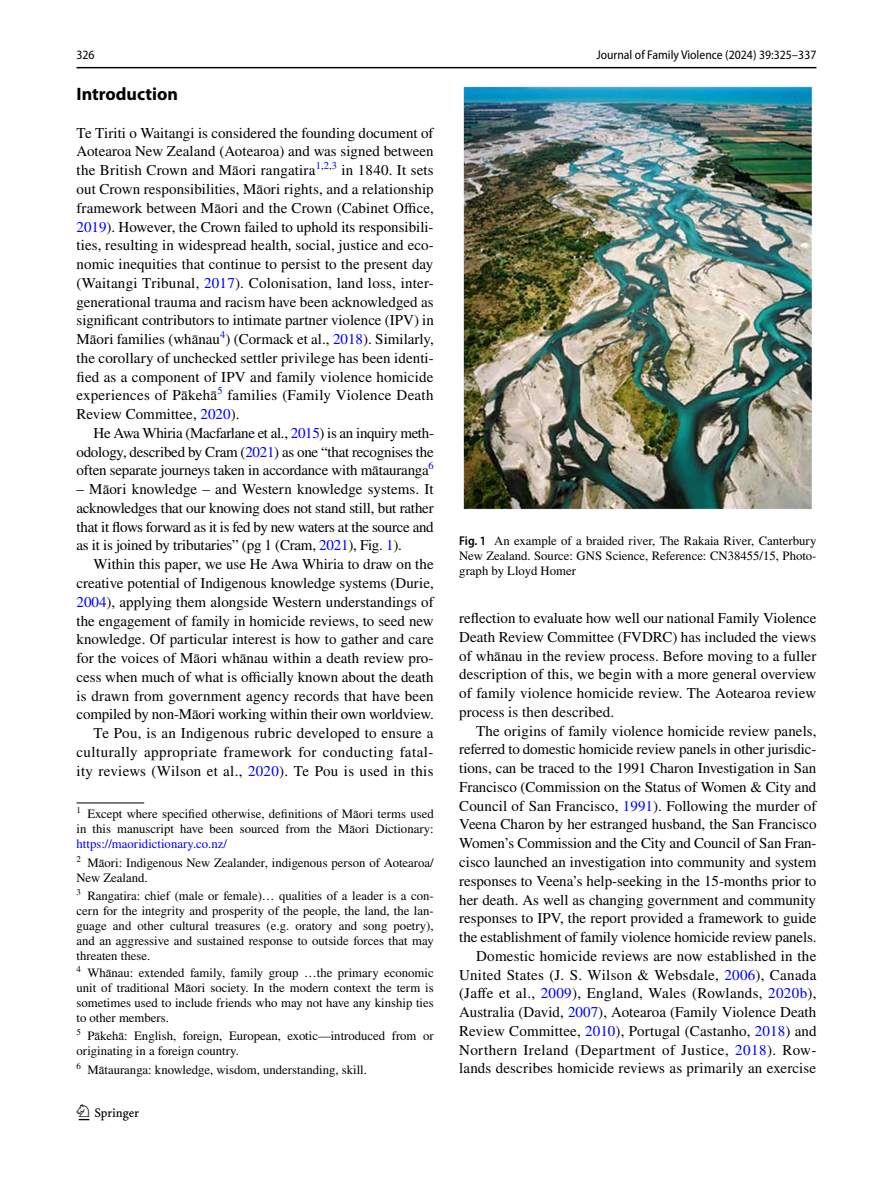
<style>
.page{position:relative;width:893px;height:1187px;background:#fff}
.page>*{position:absolute;margin:0;border:0;box-sizing:border-box;transform-origin:0 0}
.t1{font:22.5px "Springnew Regular 2";color:#000}
.t2{font:700 18px "Myriad Pro";color:#000}
.t3{font:15px/18.8px "STIX";color:#000;text-align:justify}
.t4{font:12.75px/15px "STIX";color:#000}
.t5{font:semi-condensed 12.75px "Myriad Pro";color:#000}
.s1{color:#00f}
.s2{font-family:"Myriad Pro";font-weight:600;font-stretch:semi-condensed}
</style>
<div class="page">
<hr style="left:77px;top:67px;width:739px;height:1px;background:#000">
<img style="left:463px;top:87px;width:349px;height:423px">
<hr style="left:77px;top:802px;width:67px;height:1px;background:#000">
<p class="t5" style="left:77px;top:48px;width:20px">326</p>
<p class="t5" style="left:596px;top:48px;width:221px">Journal of Family Violence (2024) 39:325–337</p>
<p class="t2" style="left:77px;top:82px;width:103px">Introduction</p>
<p class="t3" style="left:77px;top:124px;width:359px">Te Tiriti o Waitangi is considered the founding document of Aotearoa New Zealand (Aotearoa) and was signed between the British Crown and Māori rangatira<sup>1</sup><sup>,</sup><sup>2</sup><sup>,</sup><sup>3</sup> in 1840. It sets out Crown responsibilities, Māori rights, and a relationship framework between Māori and the Crown (Cabinet Office, <span class="s1">2019</span>). However, the Crown failed to uphold its responsibili&shy;ties, resulting in widespread health, social, justice and eco&shy;nomic inequities that continue to persist to the present day (Waitangi Tribunal, <span class="s1">2017</span>). Colonisation, land loss, inter&shy;generational trauma and racism have been acknowledged as significant contributors to intimate partner violence (IPV) in Māori families (whānau<sup>4</sup>) (Cormack et al., <span class="s1">2018</span>). Similarly, the corollary of unchecked settler privilege has been identi&shy;fied as a component of IPV and family violence homicide experiences of Pākehā<sup>5</sup> families (Family Violence Death Review Committee, <span class="s1">2020</span>).</p>
<p class="t3" style="left:77px;top:424px;width:359px;text-indent:17px">He Awa Whiria (Macfarlane et al., <span class="s1">2015</span>) is an inquiry meth&shy;odology, described by Cram (<span class="s1">2021</span>) as one “that recognises the often separate journeys taken in accordance with mātauranga<sup>6</sup></p>
<p class="t3" style="left:77px;top:480px;width:359px">– Māori knowledge – and Western knowledge systems. It acknowledges that our knowing does not stand still, but rather that it flows forward as it is fed by new waters at the source and as it is joined by tributaries” (pg 1 (Cram, <span class="s1">2021</span>), Fig. <span class="s1">1</span>).</p>
<p class="t3" style="left:77px;top:555px;width:359px;text-align:right">Within this paper, we use He Awa Whiria to draw on the creative potential of Indigenous knowledge systems (Durie, <span class="s1">2004</span>), applying them alongside Western understandings of the engagement of family in homicide reviews, to seed new knowledge. Of particular interest is how to gather and care for the voices of Māori whānau within a death review pro&shy;cess when much of what is officially known about the death is drawn from government agency records that have been compiled by non-Māori working within their own worldview.<br>Te Pou, is an Indigenous rubric developed to ensure a culturally appropriate framework for conducting fatal&shy;ity reviews (Wilson et al., <span class="s1">2020</span>). Te Pou is used in this</p>
<p class="t4" style="left:77px;top:807px;width:359px"><sup>1</sup> Except where specified otherwise, definitions of Māori terms used in this manuscript have been sourced from the Māori Dictionary:</p>
<p class="t4" style="left:77px;top:835px;width:359px;line-height:18.6px"><span class="s1">https://maoridictionary.co.nz/<br></span><sup>2</sup> Māori: Indigenous New Zealander, indigenous person of Aotearoa/</p>
<p class="t4" style="left:77px;top:869px;width:359px;line-height:18.6px">New Zealand.<br><sup>3</sup> Rangatira: chief (male or female)… qualities of a leader is a con-</p>
<p class="t4" style="left:77px;top:904px;width:359px;text-align:justify">cern for the integrity and prosperity of the people, the land, the lan&shy;guage and other cultural treasures (e.g. oratory and song poetry), and an aggressive and sustained response to outside forces that may threaten these.</p>
<p class="t4" style="left:77px;top:965px;width:359px;text-align:justify"><sup>4</sup> Whānau: extended family, family group …the primary economic unit of traditional Māori society. In the modern context the term is sometimes used to include friends who may not have any kinship ties to other members.</p>
<p class="t4" style="left:77px;top:1029px;width:359px"><sup>5</sup> Pākehā: English, foreign, European, exotic—introduced from or originating in a foreign country.</p>
<p class="t4" style="left:77px;top:1062px;width:292px"><sup>6</sup> Mātauranga: knowledge, wisdom, understanding, skill.</p>
<h1 class="t1" style="left:79px;top:1104px;width:62px">1 3</h1>
<p class="t4" style="left:459px;top:534px;width:359px;text-align:justify"><span class="s2">Fig. 1</span> An example of a braided river, The Rakaia River, Canterbury New Zealand. Source: GNS Science, Reference: CN38455/15, Photo&shy;graph by Lloyd Homer</p>
<p class="t3" style="left:459px;top:609px;width:359px">reflection to evaluate how well our national Family Violence Death Review Committee (FVDRC) has included the views of whānau in the review process. Before moving to a fuller description of this, we begin with a more general overview of family violence homicide review. The Aotearoa review process is then described.</p>
<p class="t3" style="left:459px;top:722px;width:359px;text-align:right">The origins of family violence homicide review panels, referred to domestic homicide review panels in other jurisdic&shy;tions, can be traced to the 1991 Charon Investigation in San Francisco (Commission on the Status of Women &amp; City and Council of San Francisco, <span class="s1">1991</span>). Following the murder of Veena Charon by her estranged husband, the San Francisco Women’s Commission and the City and Council of San Fran&shy;cisco launched an investigation into community and system responses to Veena’s help-seeking in the 15-months prior to her death. As well as changing government and community responses to IPV, the report provided a framework to guide the establishment of family violence homicide review panels.<br>Domestic homicide reviews are now established in the United States (J. S. Wilson &amp; Websdale, <span class="s1">2006</span>), Canada (Jaffe et al., <span class="s1">2009</span>), England, Wales (Rowlands, <span class="s1">2020b</span>), Australia (David, <span class="s1">2007</span>), Aotearoa (Family Violence Death Review Committee, <span class="s1">2010</span>), Portugal (Castanho, <span class="s1">2018</span>) and Northern Ireland (Department of Justice, <span class="s1">2018</span>). Row&shy;lands describes homicide reviews as primarily an exercise</p>
</div>
